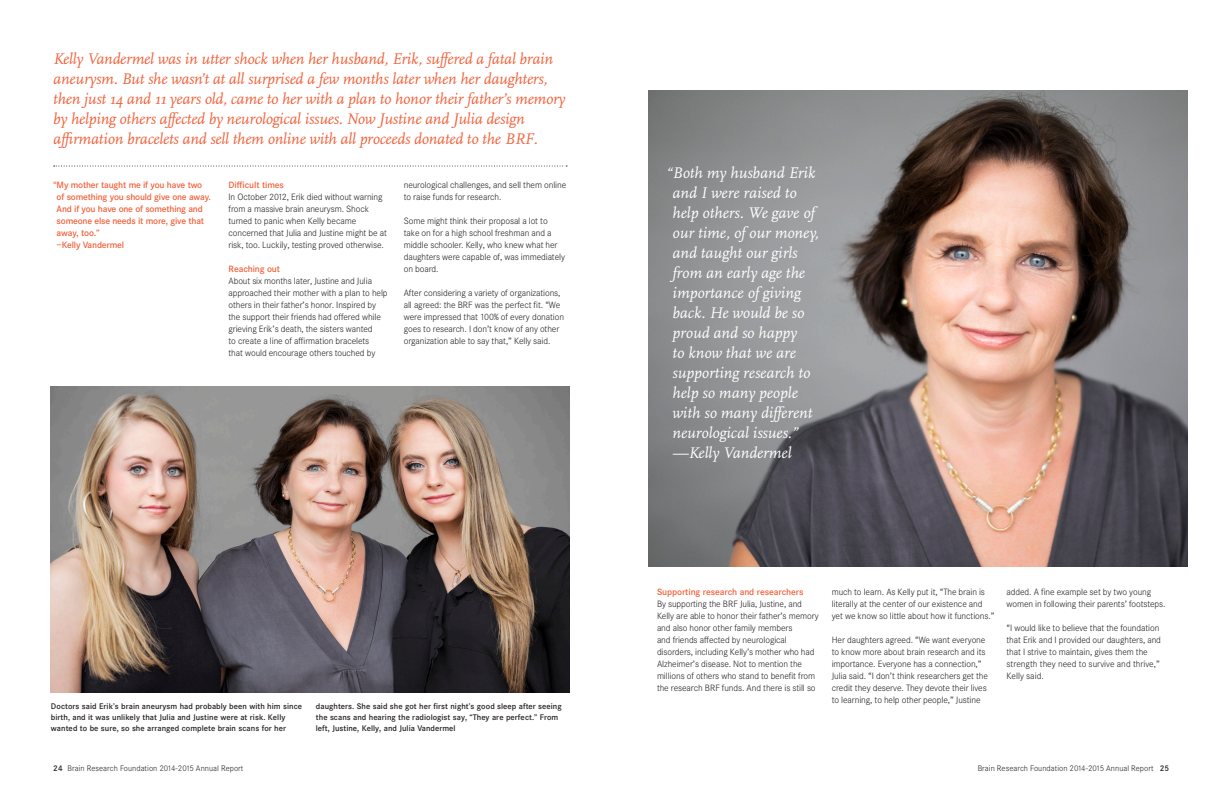
<style>
.page{position:relative;width:1224px;height:792px;background:#fff}
.page>*{position:absolute;margin:0;border:0;box-sizing:border-box;transform-origin:0 0}
.t1{font:italic 16px/20px "Scala";letter-spacing:-.01em;color:#f1623c}
.t2{font:italic 16px/20px "Scala";color:#fff}
.t3{font:300 9px/12px "Corporate SBQ";letter-spacing:-.01em;color:#231f20}
.t4{font:500 9px/12px "Corporate SBQ";letter-spacing:-.02em;color:#f1623c}
.t5{font:500 8px/11px "Corporate SBQ";letter-spacing:.005em;color:#231f20}
.t6{font:300 8px "Corporate SBQ";letter-spacing:.005em;color:#231f20}
.s1{font-weight:500}
</style>
<div class="page">
<svg style="left:54px;top:166px;width:513px;height:1px"></svg>
<img style="left:648px;top:90px;width:540px;height:477px">
<img style="left:51px;top:387px;width:519px;height:305px">
<p class="t1" style="left:53px;top:49px;width:514px">Kelly Vandermel was in utter shock when her husband, Erik, suffered a fatal brain aneurysm. But she wasn’t at all surprised a few months later when her daughters, then just 14 and 11 years old, came to her with a plan to honor their father’s memory by helping others affected by neurological issues. Now Justine and Julia design affirmation bracelets and sell them online with all proceeds donated to the BRF.</p>
<p class="t4" style="left:57px;top:179px;width:156px;text-indent:-3px">“My mother taught me if you have two of something you should give one away.<br>And if you have one of something and someone else needs it more, give that away, too.”<br>—Kelly Vandermel</p>
<p class="t4" style="left:229px;top:179px;width:57px">Difficult times</p>
<p class="t3" style="left:229px;top:191px;width:160px">In October 2012, Erik died without warning from a massive brain aneurysm. Shock turned to panic when Kelly became concerned that Julia and Justine might be at risk, too. Luckily, testing proved otherwise.</p>
<p class="t4" style="left:229px;top:263px;width:53px">Reaching out</p>
<p class="t3" style="left:229px;top:275px;width:161px">About six months later, Justine and Julia approached their mother with a plan to help others in their father’s honor. Inspired by the support their friends had offered while grieving Erik’s death, the sisters wanted<br>to create a line of affirmation bracelets<br>that would encourage others touched by</p>
<p class="t3" style="left:404px;top:179px;width:164px">neurological challenges, and sell them online to raise funds for research.</p>
<p class="t3" style="left:404px;top:215px;width:163px">Some might think their proposal a lot to take on for a high school freshman and a middle schooler. Kelly, who knew what her daughters were capable of, was immediately on board.</p>
<p class="t3" style="left:404px;top:287px;width:162px">After considering a variety of organizations, all agreed: the BRF was the perfect fit. “We were impressed that 100% of every donation goes to research. I don’t know of any other organization able to say that,” Kelly said.</p>
<p class="t5" style="left:51px;top:701px;width:253px">Doctors said Erik’s brain aneurysm had probably been with him since birth, and it was unlikely that Julia and Justine were at risk. Kelly wanted to be sure, so she arranged complete brain scans for her</p>
<p class="t5" style="left:316px;top:701px;width:247px">daughters. She said she got her first night’s good sleep after seeing the scans and hearing the radiologist say, “They are perfect.” From left, Justine, Kelly, and Julia Vandermel</p>
<p class="t2" style="left:673px;top:163px;width:148px;text-indent:-7px">“Both my husband Erik and I were raised to help others. We gave of our time, of our money, and taught our girls from an early age the importance of giving back. He would be so proud and so happy<br>to know that we are supporting research to help so many people with so many different neurological issues.” —Kelly Vandermel</p>
<p class="t4" style="left:657px;top:586px;width:148px">Supporting research and researchers</p>
<p class="t3" style="left:657px;top:598px;width:163px">By supporting the BRF Julia, Justine, and Kelly are able to honor their father’s memory and also honor other family members<br>and friends affected by neurological disorders, including Kelly’s mother who had Alzheimer’s disease. Not to mention the millions of others who stand to benefit from the research BRF funds. And there is still so</p>
<p class="t3" style="left:832px;top:586px;width:164px">much to learn. As Kelly put it, “The brain is literally at the center of our existence and yet we know so little about how it functions.”</p>
<p class="t3" style="left:832px;top:634px;width:158px">Her daughters agreed. “We want everyone to know more about brain research and its importance. Everyone has a connection,” Julia said. “I don’t think researchers get the credit they deserve. They devote their lives to learning, to help other people,” Justine</p>
<p class="t3" style="left:1007px;top:586px;width:161px">added. A fine example set by two young women in following their parents’ footsteps.</p>
<p class="t3" style="left:1007px;top:622px;width:156px">“I would like to believe that the foundation that Erik and I provided our daughters, and that I strive to maintain, gives them the strength they need to survive and thrive,” Kelly said.</p>
<p class="t6" style="left:53px;top:763px;width:192px"><span class="s1">24</span> Brain Research Foundation 2014-2015 Annual Report</p>
<p class="t6" style="left:978px;top:763px;width:193px">Brain Research Foundation 2014-2015 Annual Report <span class="s1">25</span></p>
</div>
